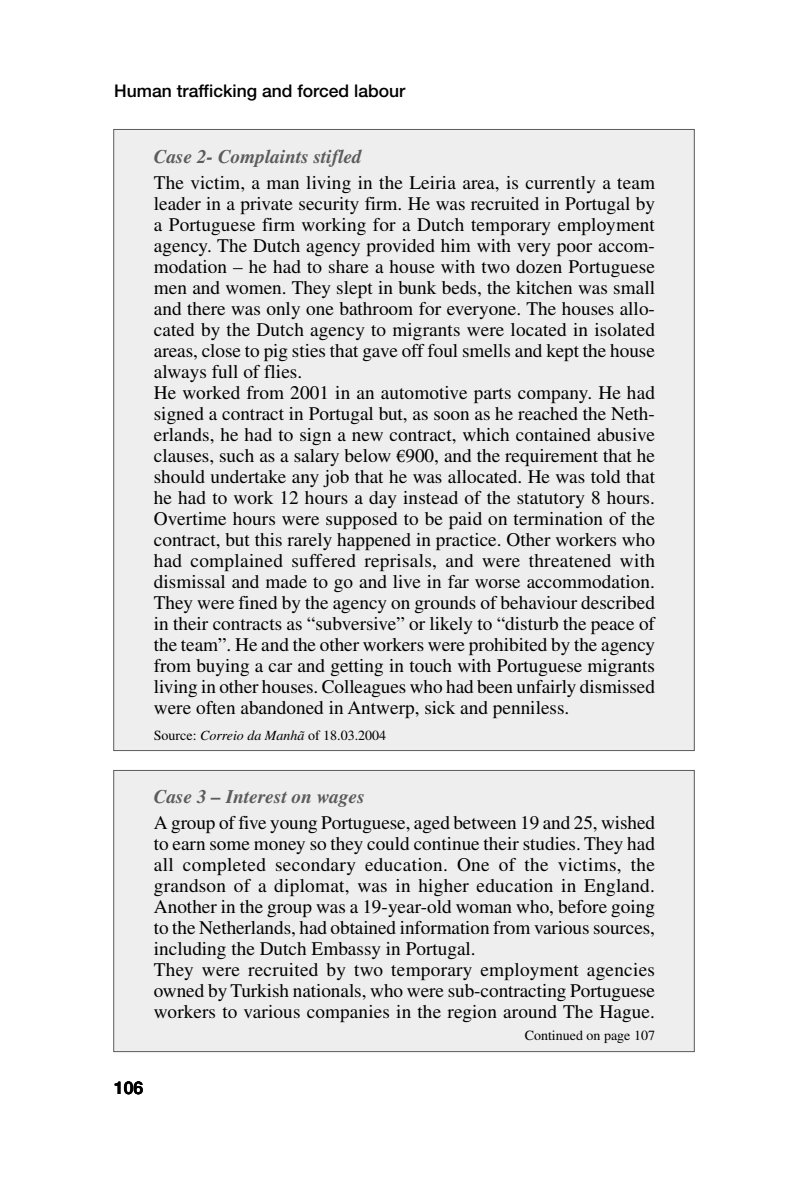
<style>
.page{position:relative;width:794px;height:1191px;background:#fff}
.page>*{position:absolute;margin:0;border:0;box-sizing:border-box;transform-origin:0 0}
.t1{font:19.25px/21px "Times";color:#000}
.t2{font:italic 700 19.25px "Times";color:#5b5b5b}
.t3{font:500 17.5px "Helvetica Neue";color:#000}
.t4{font:14px "Times";color:#000}
.s1{font-family:"Minion Pro"}
.s2{font-style:italic}
</style>
<div class="page">
<div style="left:114px;top:770px;width:580px;height:281px;background:#eee"></div>
<div style="left:113px;top:770px;width:581px;height:282px;border:1px solid #5b5b5b"></div>
<div style="left:114px;top:129px;width:580px;height:621px;background:#eee"></div>
<p class="t3" style="left:114px;top:84px;width:293px">Human trafficking and forced labour</p>
<p class="t2" style="left:154px;top:149px;width:210px">Case 2- Complaints stifled</p>
<p class="t1" style="left:154px;top:174px;width:503px">The victim, a man living in the Leiria area, is currently a team leader in a private security firm. He was recruited in Portugal by a Portuguese firm working for a Dutch temporary employment agency. The Dutch agency provided him with very poor accom&shy;modation – he had to share a house with two dozen Portuguese men and women. They slept in bunk beds, the kitchen was small and there was only one bathroom for everyone. The houses allo&shy;cated by the Dutch agency to migrants were located in isolated areas, close to pig sties that gave off foul smells and kept the house always full of flies.<br>He worked from 2001 in an automotive parts company. He had signed a contract in Portugal but, as soon as he reached the Neth&shy;erlands, he had to sign a new contract, which contained abusive clauses, such as a salary below <span class="s1">€</span>900, and the requirement that he should undertake any job that he was allocated. He was told that he had to work 12 hours a day instead of the statutory 8 hours.<br>Overtime hours were supposed to be paid on termination of the contract, but this rarely happened in practice. Other workers who had complained suffered reprisals, and were threatened with dismissal and made to go and live in far worse accommodation.<br>They were fined by the agency on grounds of behaviour described in their contracts as “subversive” or likely to “disturb the peace of the team”. He and the other workers were prohibited by the agency from buying a car and getting in touch with Portuguese migrants living in other houses. Colleagues who had been unfairly dismissed were often abandoned in Antwerp, sick and penniless.</p>
<p class="t4" style="left:154px;top:730px;width:234px">Source: <span class="s2">Correio da Manhã</span> of 18.03.2004</p>
<p class="t2" style="left:154px;top:789px;width:213px">Case 3 – Interest on wages</p>
<p class="t1" style="left:154px;top:813px;width:503px">A group of five young Portuguese, aged between 19 and 25, wished to earn some money so they could continue their studies. They had all completed secondary education. One of the victims, the grandson of a diplomat, was in higher education in England.<br>Another in the group was a 19-year-old woman who, before going to the Netherlands, had obtained information from various sources, including the Dutch Embassy in Portugal.<br>They were recruited by two temporary employment agencies owned by Turkish nationals, who were sub-contracting Portuguese workers to various companies in the region around The Hague.</p>
<p class="t4" style="left:525px;top:1030px;width:132px">Continued on page 107</p>
<p class="t3" style="left:114px;top:1081px;width:31px">106</p>
</div>
